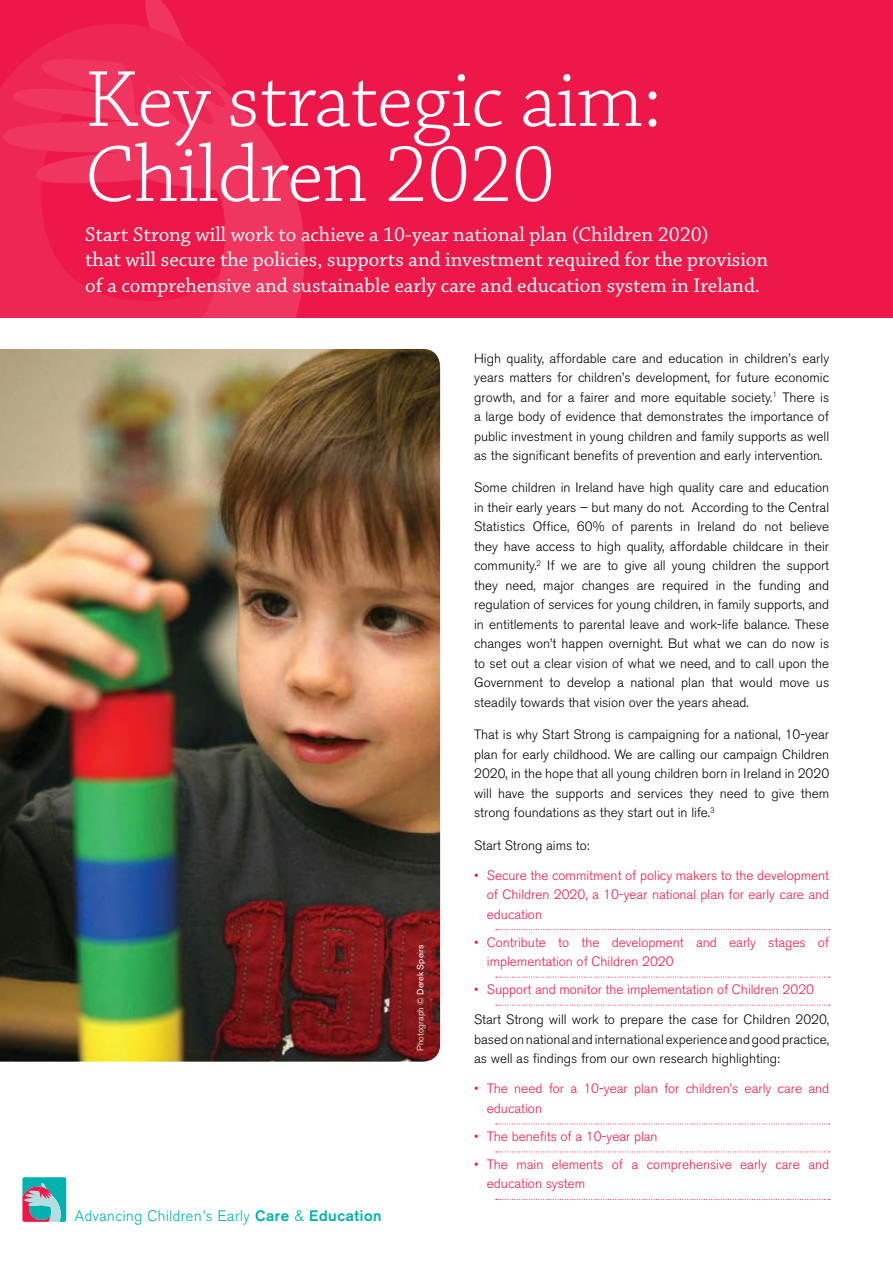
<style>
.page{position:relative;width:893px;height:1263px;background:#fff}
.page>*{position:absolute;margin:0;border:0;box-sizing:border-box;transform-origin:0 0}
.t1{font:300 84px/75px "Chaparral Pro";letter-spacing:-.01em;color:#fff}
.t2{font:21px/25.5px "Chaparral Pro";color:#fff}
.t3{font:300 15px "Akzidenz Grotesk";letter-spacing:.04em;color:#00b1b0}
.t4{font:300 13.5px/19.5px "Akzidenz Grotesk BE";color:#000;text-align:justify}
.t5{font:300 13.5px/19.5px "Akzidenz Grotesk BE";color:#ed1849}
.t6{font:300 9px "Akzidenz Grotesk BE";color:#fff}
.s1{font-weight:400}
.s2{font-weight:700}
</style>
<div class="page">
<img style="left:0;top:349px;width:440px;height:713px">
<div style="left:0;top:0;width:893px;height:318px;background:#ed1849"></div>
<svg style="left:220px;top:131px;width:85px;height:187px;background:#ee315c"></svg>
<svg style="left:0;top:28px;width:220px;height:290px"></svg>
<svg style="left:85px;top:0;width:178px;height:131px"></svg>
<svg style="left:22px;top:1177px;width:44px;height:45px;background:#62a1aa"></svg>
<svg style="left:496px;top:929px;width:334px;height:1px"></svg>
<svg style="left:496px;top:977px;width:334px;height:1px"></svg>
<svg style="left:496px;top:1005px;width:334px;height:1px"></svg>
<svg style="left:496px;top:1123px;width:334px;height:1px"></svg>
<svg style="left:496px;top:1151px;width:334px;height:1px"></svg>
<svg style="left:496px;top:1199px;width:334px;height:1px"></svg>
<h1 class="t1" style="left:85px;top:66px;width:578px">Key strategic aim:<br>Children 2020</h1>
<h2 class="t2" style="left:85px;top:222px;width:685px">Start Strong will work to achieve a 10-year national plan (Children 2020)<br>that will secure the policies, supports and investment required for the provision of a comprehensive and sustainable early care and education system in Ireland.</h2>
<p class="t6" style="left:415px;top:1051px;width:108px;rotate:-90deg">Photograph © <span class="s1">Derek Speirs</span></p>
<p class="t3" style="left:75px;top:1207px;width:308px">Advancing Children’s Early <span class="s2">Care</span> &amp; <span class="s2">Education</span></p>
<p class="t4" style="left:474px;top:348px;width:357px">High quality, affordable care and education in children’s early years matters for children’s development, for future economic growth, and for a fairer and more equitable society.<sup>1</sup> There is a large body of evidence that demonstrates the importance of public investment in young children and family supports as well as the significant benefits of prevention and early intervention.</p>
<p class="t4" style="left:474px;top:478px;width:357px">Some children in Ireland have high quality care and education in their early years – but many do not. According to the Central Statistics Office, 60% of parents in Ireland do not believe they have access to high quality, affordable childcare in their community.<sup>2</sup> If we are to give all young children the support they need, major changes are required in the funding and regulation of services for young children, in family supports, and in entitlements to parental leave and work-life balance. These changes won’t happen overnight. But what we can do now is to set out a clear vision of what we need, and to call upon the Government to develop a national plan that would move us steadily towards that vision over the years ahead.</p>
<p class="t4" style="left:474px;top:725px;width:357px">That is why Start Strong is campaigning for a national, 10-year plan for early childhood. We are calling our campaign Children 2020, in the hope that all young children born in Ireland in 2020 will have the supports and services they need to give them strong foundations as they start out in life.<sup>3</sup></p>
<p class="t4" style="left:474px;top:835px;width:117px">Start Strong aims to:</p>
<p class="t5" style="left:487px;top:865px;width:344px;text-align:justify;text-indent:-13px">• Secure the commitment of policy makers to the development of Children 2020, a 10-year national plan for early care and education</p>
<p class="t5" style="left:487px;top:932px;width:344px;text-indent:-13px">• Contribute to the development and early stages of implementation of Children 2020</p>
<p class="t5" style="left:474px;top:980px;width:341px">• Support and monitor the implementation of Children 2020</p>
<p class="t4" style="left:474px;top:1010px;width:357px">Start Strong will work to prepare the case for Children 2020, based on national and international experience and good practice, as well as findings from our own research highlighting:</p>
<p class="t5" style="left:487px;top:1079px;width:344px;text-indent:-13px">• The need for a 10-year plan for children’s early care and education</p>
<p class="t5" style="left:474px;top:1127px;width:185px">• The benefits of a 10-year plan</p>
<p class="t5" style="left:487px;top:1155px;width:344px;text-indent:-13px">• The main elements of a comprehensive early care and education system</p>
</div>
